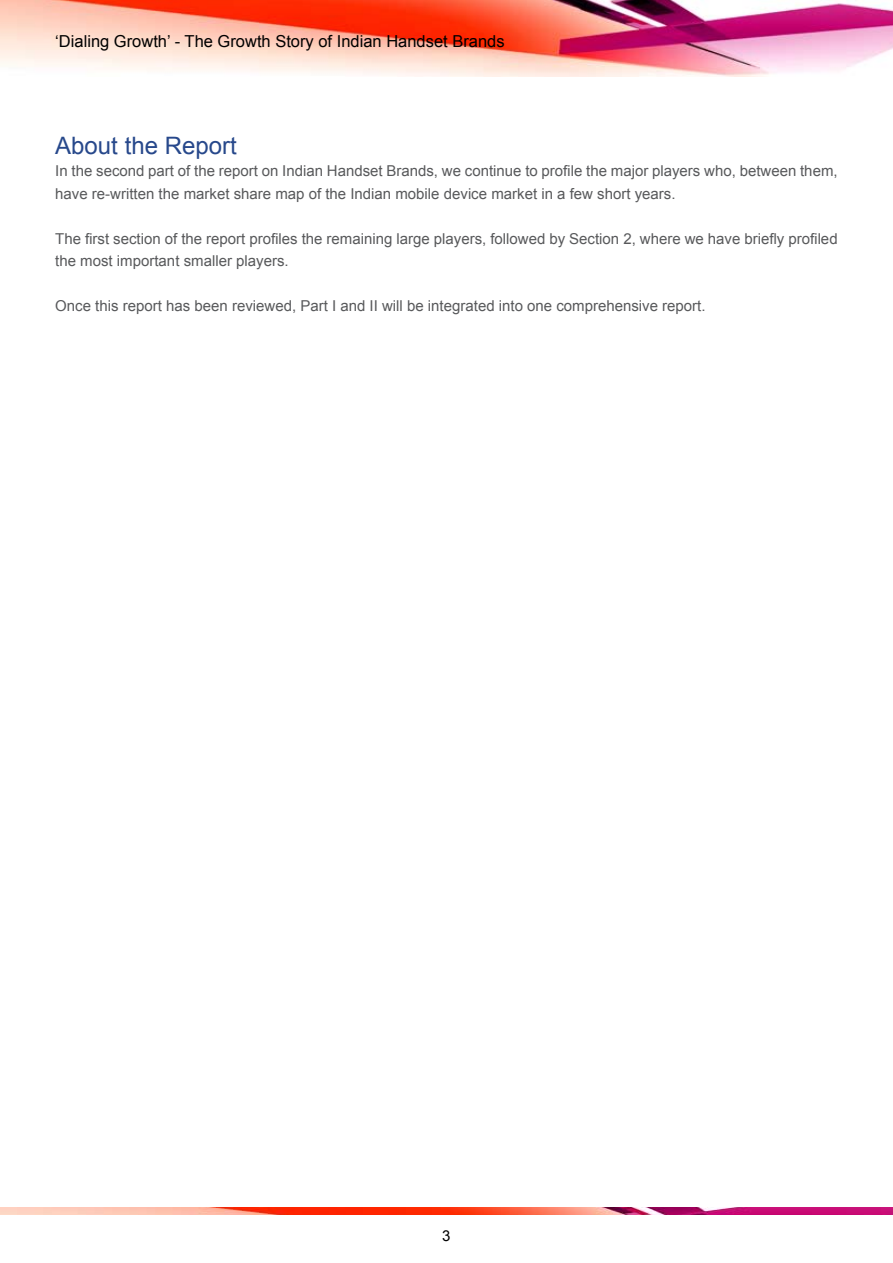
<style>
.page{position:relative;width:893px;height:1263px;background:#fff}
.page>*{position:absolute;margin:0;border:0;box-sizing:border-box;transform-origin:0 0}
.t1{font:24px "Arial";color:#27488b}
.t2{font:16.5px "Arial";color:#000}
.t3{font:15px/22.5px "Arial";color:#58595b}
.t4{font:15px "Arial";color:#000}
</style>
<div class="page">
<img style="left:0;top:0;width:893px;height:77px">
<img style="left:0;top:1208px;width:893px;height:6px">
<p class="t2" style="left:55px;top:30px;width:451px">‘Dialing Growth’ - The Growth Story of I ndian Handset Brands</p>
<h1 class="t1" style="left:55px;top:129px;width:183px">About the Report</h1>
<p class="t3" style="left:55px;top:160px;width:784px">In the second part of the report on Indian Handset Brands, we continue to profile the major players who, between them, have re-written the market share map of the I ndian mobile device market in a few short years.</p>
<p class="t3" style="left:55px;top:227px;width:784px">The first section of the report profiles the remaining large players, followed by Section 2, where we have briefly profiled the most important smaller players.</p>
<p class="t3" style="left:55px;top:295px;width:652px">Once this report has been reviewed, Part I and II will be integrated into one comprehensive report.</p>
<p class="t4" style="left:442px;top:1226px;width:10px">3</p>
</div>
